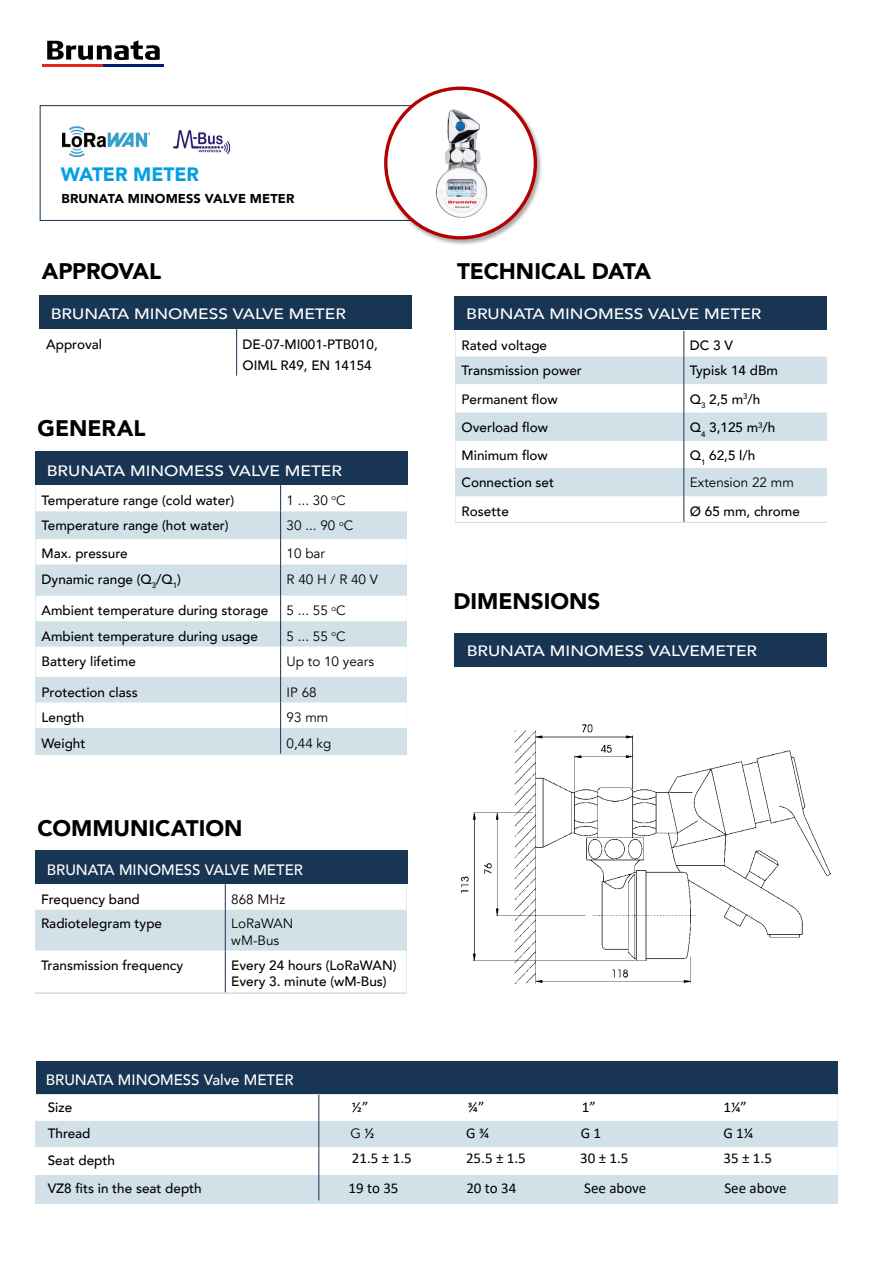
<style>
.page{position:relative;width:893px;height:1263px;background:#fff}
.page>*{position:absolute;margin:0;border:0;box-sizing:border-box;transform-origin:0 0}
.t1{font:900 22.5px "Avenir";letter-spacing:-.005em;color:#000}
.t2{font:900 19.35px "Avenir";letter-spacing:-.005em;color:#009fe3}
.t3{font:500 15px "Avenir";color:#fff;scale:1.15 1}
.t4{font:15px "Calibri";color:#000}
.t5{font:500 15px "Avenir";color:#fff}
.t6{font:500 13.5px/21px "Avenir";color:#000}
.t7{font:13.5px/16.2px "Avenir";color:#000}
.t8{font:900 12.9px "Avenir";letter-spacing:.01em;color:#000}
.s1{font-family:"Calibri";font-size:15px}
</style>
<div class="page">
<div style="left:40px;top:105px;width:406px;height:116px;background:#fff;border:1px solid #183553"></div>
<img style="left:63px;top:126px;width:87px;height:30px">
<div style="left:383px;top:85px;width:160px;height:160px;background:#000;opacity:.34"></div>
<div style="left:386px;top:88px;width:149px;height:150px;background:#fff;border-radius:50%"></div>
<div style="left:384px;top:87px;width:153px;height:152px;border:3px solid #b30000;border-radius:50%"></div>
<div style="left:35px;top:451px;width:372px;height:34px;background:#183553"></div>
<div style="left:39px;top:295px;width:372px;height:34px;background:#183553"></div>
<svg style="left:47px;top:40px;width:113px;height:20px"></svg>
<hr style="left:43px;top:65px;width:60px;height:2px;background:#df271c">
<hr style="left:103px;top:65px;width:61px;height:2px;background:#001c71">
<div style="left:454px;top:297px;width:373px;height:33px;background:#183553"></div>
<img style="left:412px;top:101px;width:99px;height:130px">
<div style="left:454px;top:634px;width:373px;height:33px;background:#183553"></div>
<img style="left:461px;top:724px;width:370px;height:259px">
<div style="left:35px;top:850px;width:372px;height:34px;background:#183553"></div>
<div style="left:36px;top:1061px;width:802px;height:34px;background:#183553"></div>
<img style="left:173px;top:131px;width:57px;height:22px">
<hr style="left:236px;top:329px;width:1px;height:47px;background:#183553">
<div style="left:36px;top:485px;width:371px;height:270px;background:#d2e1e8"></div>
<svg style="left:36px;top:485px;width:371px;height:243px;fill:#fff"></svg>
<hr style="left:280px;top:564px;width:1px;height:32px;background:#183553">
<svg style="left:280px;top:596px;width:1px;height:51px"></svg>
<hr style="left:280px;top:647px;width:1px;height:30px;background:#183553">
<svg style="left:280px;top:677px;width:1px;height:76px"></svg>
<svg style="left:280px;top:485px;width:1px;height:79px"></svg>
<div style="left:35px;top:884px;width:371px;height:109px;background:#d2e1e8"></div>
<div style="left:35px;top:951px;width:371px;height:41px;background:#fff"></div>
<div style="left:35px;top:884px;width:371px;height:26px;background:#fff"></div>
<hr style="left:225px;top:910px;width:1px;height:41px;background:#183553">
<hr style="left:225px;top:951px;width:1px;height:41px;background:#183553">
<div style="left:35px;top:1095px;width:803px;height:109px;background:#d2e1e8"></div>
<svg style="left:35px;top:1095px;width:803px;height:80px;fill:#fff"></svg>
<svg style="left:319px;top:1095px;width:1px;height:105px"></svg>
<svg style="left:456px;top:331px;width:371px;height:191px"></svg>
<h2 class="t2" style="left:61px;top:157px;width:140px">WATER METER</h2>
<p class="t8" style="left:62px;top:187px;width:234px">BRUNATA MINOMESS VALVE METER</p>
<h1 class="t1" style="left:42px;top:252px;width:121px">APPROVAL</h1>
<h1 class="t1" style="left:457px;top:252px;width:196px">TECHNICAL DATA</h1>
<p class="t3" style="left:51px;top:300px;width:258px">BRUNATA MINOMESS VALVE METER</p>
<p class="t6" style="left:46px;top:333px;width:57px">Approval</p>
<p class="t6" style="left:243px;top:333px;width:137px">DE-07-MI001-PTB010,<br>OIML R49, EN 14154</p>
<h1 class="t1" style="left:38px;top:409px;width:109px">GENERAL</h1>
<p class="t3" style="left:47px;top:458px;width:258px">BRUNATA MINOMESS VALVE METER</p>
<p class="t6" style="left:42px;top:489px;width:194px">Temperature range (cold water)</p>
<p class="t7" style="left:287px;top:492px;width:61px">1 ... 30 <sup>o</sup>C</p>
<p class="t6" style="left:42px;top:514px;width:189px">Temperature range (hot water)</p>
<p class="t7" style="left:287px;top:518px;width:68px">30 ... 90 <sup>o</sup>C</p>
<p class="t6" style="left:42px;top:542px;width:88px">Max. pressure</p>
<p class="t7" style="left:287px;top:546px;width:40px">10 bar</p>
<p class="t6" style="left:42px;top:568px;width:141px">Dynamic range (Q<sub>3</sub>/Q<sub>1</sub>)</p>
<p class="t7" style="left:287px;top:571px;width:93px">R 40 H / R 40 V</p>
<p class="t6" style="left:42px;top:599px;width:228px">Ambient temperature during storage</p>
<p class="t7" style="left:287px;top:603px;width:61px">5 ... 55 <sup>o</sup>C</p>
<p class="t6" style="left:42px;top:625px;width:218px">Ambient temperature during usage</p>
<p class="t7" style="left:287px;top:628px;width:61px">5 ... 55 <sup>o</sup>C</p>
<p class="t6" style="left:42px;top:650px;width:96px">Battery lifetime</p>
<p class="t7" style="left:287px;top:654px;width:89px">Up to 10 years</p>
<p class="t6" style="left:42px;top:680px;width:98px">Protection class</p>
<p class="t7" style="left:287px;top:684px;width:32px">IP 68</p>
<p class="t6" style="left:42px;top:706px;width:44px">Length</p>
<p class="t7" style="left:287px;top:709px;width:43px">93 mm</p>
<p class="t6" style="left:42px;top:732px;width:45px">Weight</p>
<p class="t7" style="left:287px;top:735px;width:46px">0,44 kg</p>
<h1 class="t1" style="left:38px;top:809px;width:206px">COMMUNICATION</h1>
<p class="t5" style="left:47px;top:857px;width:258px">BRUNATA MINOMESS VALVE METER</p>
<p class="t6" style="left:41px;top:888px;width:100px">Frequency band</p>
<p class="t7" style="left:231px;top:891px;width:55px">868 MHz</p>
<p class="t6" style="left:41px;top:912px;width:123px">Radiotelegram type</p>
<p class="t7" style="left:231px;top:916px;width:64px">LoRaWAN wM-Bus</p>
<p class="t6" style="left:41px;top:954px;width:144px">Transmission frequency</p>
<p class="t6" style="left:231px;top:956px;width:167px;line-height:16.2px">Every 24 hours (LoRaWAN)<br>Every 3. minute (wM-Bus)</p>
<p class="t5" style="left:46px;top:1067px;width:249px">BRUNATA MINOMESS Valve METER</p>
<p class="t3" style="left:466px;top:301px;width:258px">BRUNATA MINOMESS VALVE METER</p>
<p class="t6" style="left:462px;top:334px;width:87px">Rated voltage</p>
<p class="t6" style="left:690px;top:334px;width:45px">DC 3 V</p>
<p class="t6" style="left:462px;top:359px;width:122px">Transmission power</p>
<p class="t6" style="left:690px;top:359px;width:90px">Typisk 14 dBm</p>
<p class="t6" style="left:462px;top:388px;width:98px">Permanent flow</p>
<p class="t6" style="left:690px;top:388px;width:72px">Q<sub>3</sub> 2,5 m<sup>3</sup>/h</p>
<p class="t6" style="left:462px;top:416px;width:88px">Overload flow</p>
<p class="t6" style="left:690px;top:416px;width:87px">Q<sub>4</sub> 3,125 m<sup>3</sup>/h</p>
<p class="t6" style="left:462px;top:444px;width:88px">Minimum flow</p>
<p class="t6" style="left:690px;top:444px;width:67px">Q<sub>1</sub> 62,5 l/h</p>
<p class="t6" style="left:462px;top:471px;width:94px">Connection set</p>
<p class="t7" style="left:690px;top:475px;width:106px">Extension 22 mm</p>
<p class="t6" style="left:462px;top:500px;width:49px">Rosette</p>
<p class="t6" style="left:690px;top:500px;width:112px">Ø 65 mm, chrome</p>
<h1 class="t1" style="left:454px;top:582px;width:148px">DIMENSIONS</h1>
<p class="t3" style="left:467px;top:638px;width:254px">BRUNATA MINOMESS VALVEMETER</p>
<p class="t6" style="left:48px;top:1096px;width:26px">Size</p>
<p class="t4" style="left:352px;top:1097px;width:18px">½”</p>
<p class="t4" style="left:468px;top:1097px;width:18px">¾”</p>
<p class="t4" style="left:582px;top:1097px;width:15px">1”</p>
<p class="t4" style="left:723px;top:1097px;width:25px">1¼”</p>
<p class="t6" style="left:48px;top:1122px;width:44px">Thread</p>
<p class="t7" style="left:350px;top:1125px;width:26px">G <span class="s1">½</span></p>
<p class="t4" style="left:466px;top:1122px;width:24px">G ¾</p>
<p class="t4" style="left:581px;top:1122px;width:22px">G 1</p>
<p class="t4" style="left:723px;top:1122px;width:32px">G 1¼</p>
<p class="t6" style="left:48px;top:1149px;width:69px">Seat depth</p>
<p class="t4" style="left:352px;top:1147px;width:61px">21.5 ± 1.5</p>
<p class="t4" style="left:466px;top:1147px;width:61px">25.5 ± 1.5</p>
<p class="t4" style="left:580px;top:1147px;width:50px">30 ± 1.5</p>
<p class="t4" style="left:723px;top:1147px;width:50px">35 ± 1.5</p>
<p class="t6" style="left:48px;top:1177px;width:156px">VZ8 fits in the seat depth</p>
<p class="t4" style="left:349px;top:1177px;width:51px">19 to 35</p>
<p class="t4" style="left:466px;top:1177px;width:52px">20 to 34</p>
<p class="t4" style="left:584px;top:1177px;width:64px">See above</p>
<p class="t4" style="left:724px;top:1177px;width:64px">See above</p>
</div>
